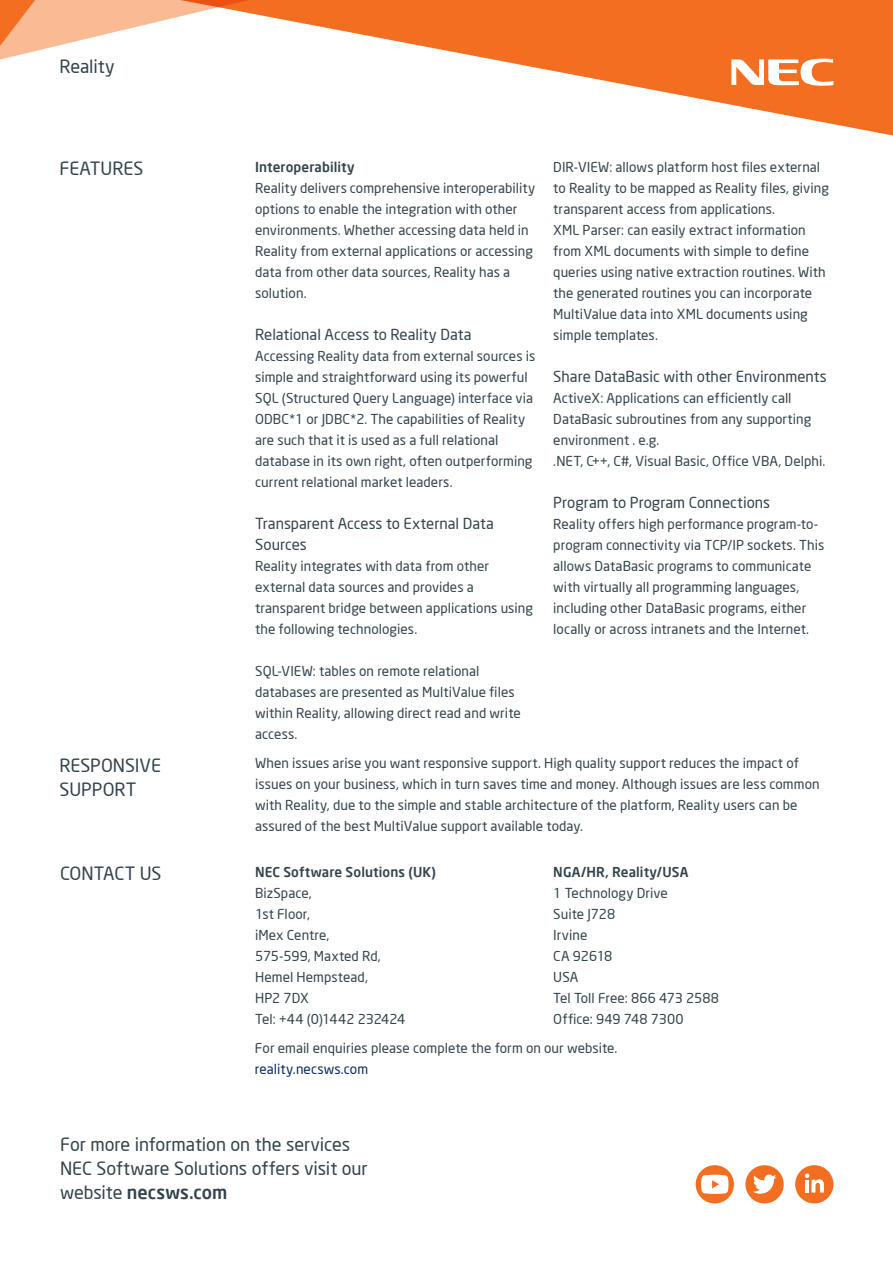
<style>
.page{position:relative;width:893px;height:1263px;background:#fff}
.page>*{position:absolute;margin:0;border:0;box-sizing:border-box;transform-origin:0 0}
.t1{font:18px/24px "Neo Sans";letter-spacing:-.005em;color:#33444d}
.t2{font:500 18px "Neo Sans";color:#33444d}
.t3{font:15px/21px "Neo Sans";color:#33444d}
.t4{font:13.5px/21px "Neo Sans";letter-spacing:.005em;color:#33444d}
.t5{font:500 13.5px "Neo Sans";letter-spacing:.01em;color:#33444d}
.t6{font:13.5px "Neo Sans";letter-spacing:-.015em;color:#33444d}
.t7{font:13.5px "Neo Sans";letter-spacing:.005em;color:#082e5e}
.s1{font-weight:400}
</style>
<div class="page">
<svg style="left:0;top:0;width:113px;height:60px"></svg>
<svg style="left:113px;top:0;width:780px;height:136px"></svg>
<svg style="left:731px;top:58px;width:102px;height:28px"></svg>
<div style="left:696px;top:1165px;width:38px;height:38px;background:#f36e21;border-radius:50%"></div>
<svg style="left:701px;top:1175px;width:27px;height:19px"></svg>
<div style="left:745px;top:1165px;width:39px;height:38px;background:#f36e21;border-radius:50%"></div>
<svg style="left:753px;top:1174px;width:23px;height:20px"></svg>
<div style="left:795px;top:1165px;width:38px;height:38px;background:#f36e21;border-radius:50%"></div>
<svg style="left:805px;top:1173px;width:19px;height:19px"></svg>
<p class="t1" style="left:60px;top:54px;width:57px">Reality</p>
<p class="t1" style="left:60px;top:156px;width:85px">FEATURES</p>
<p class="t5" style="left:255px;top:158px;width:101px">Interoperability</p>
<p class="t4" style="left:255px;top:177px;width:282px">Reality delivers comprehensive interoperability options to enable the integration with other environments. Whether accessing data held in Reality from external applications or accessing data from other data sources, Reality has a solution.</p>
<p class="t3" style="left:255px;top:324px;width:218px">Relational Access to Reality Data</p>
<p class="t4" style="left:255px;top:345px;width:282px">Accessing Reality data from external sources is simple and straightforward using its powerful SQL (Structured Query Language) interface via ODBC*1 or JDBC*2. The capabilities of Reality are such that it is used as a full relational database in its own right, often outperforming current relational market leaders.</p>
<p class="t3" style="left:255px;top:513px;width:240px">Transparent Access to External Data<br>Sources</p>
<p class="t4" style="left:255px;top:555px;width:279px">Reality integrates with data from other external data sources and provides a transparent bridge between applications using the following technologies.</p>
<p class="t4" style="left:255px;top:660px;width:267px">SQL-VIEW: tables on remote relational databases are presented as MultiValue files within Reality, allowing direct read and write access.</p>
<p class="t4" style="left:553px;top:156px;width:277px">DIR-VIEW: allows platform host files external to Reality to be mapped as Reality files, giving transparent access from applications.</p>
<p class="t4" style="left:553px;top:219px;width:274px">XML Parser: can easily extract information from XML documents with simple to define queries using native extraction routines. With the generated routines you can incorporate MultiValue data into XML documents using simple templates.</p>
<p class="t3" style="left:553px;top:365px;width:275px">Share DataBasic with other Environments</p>
<p class="t4" style="left:553px;top:387px;width:260px">ActiveX: Applications can efficiently call<br>DataBasic subroutines from any supporting environment . e.g.</p>
<p class="t4" style="left:553px;top:450px;width:274px">.NET, C++, C#, Visual Basic, Office VBA, Delphi.</p>
<p class="t3" style="left:553px;top:491px;width:218px">Program to Program Connections</p>
<p class="t4" style="left:553px;top:513px;width:272px">Reality offers high performance program-to&shy;program connectivity via TCP/IP sockets. This allows DataBasic programs to communicate with virtually all programming languages, including other DataBasic programs, either locally or across intranets and the Internet.</p>
<p class="t1" style="left:60px;top:753px;width:103px">RESPONSIVE<br>SUPPORT</p>
<p class="t4" style="left:255px;top:752px;width:566px">When issues arise you want responsive support. High quality support reduces the impact of issues on your business, which in turn saves time and money. Although issues are less common with Reality, due to the simple and stable architecture of the platform, Reality users can be assured of the best MultiValue support available today.</p>
<p class="t5" style="left:255px;top:863px;width:182px">NEC Software Solutions (UK)</p>
<p class="t4" style="left:255px;top:882px;width:58px">BizSpace,</p>
<p class="t4" style="left:255px;top:903px;width:56px">1st Floor,</p>
<p class="t4" style="left:255px;top:924px;width:76px">iMex Centre,</p>
<p class="t4" style="left:255px;top:945px;width:127px">575-599, Maxted Rd,</p>
<p class="t4" style="left:255px;top:966px;width:114px">Hemel Hempstead,</p>
<p class="t4" style="left:255px;top:987px;width:55px">HP2 7DX</p>
<p class="t6" style="left:255px;top:1011px;width:152px">Tel: +44 (0)1442 232424</p>
<p class="t1" style="left:60px;top:861px;width:103px">CONTACT US</p>
<p class="t5" style="left:553px;top:863px;width:137px">NGA/HR, Reality/USA</p>
<p class="t4" style="left:553px;top:882px;width:116px">1 Technology Drive</p>
<p class="t4" style="left:553px;top:903px;width:64px">Suite J728</p>
<p class="t4" style="left:553px;top:924px;width:36px">Irvine</p>
<p class="t4" style="left:553px;top:945px;width:60px">CA 92618</p>
<p class="t4" style="left:553px;top:966px;width:27px">USA</p>
<p class="t4" style="left:553px;top:987px;width:167px">Tel Toll Free: 866 473 2588</p>
<p class="t4" style="left:553px;top:1008px;width:132px">Office: 949 748 7300</p>
<p class="t4" style="left:255px;top:1037px;width:364px">For email enquiries please complete the form on our website.</p>
<p class="t7" style="left:255px;top:1061px;width:115px">reality.necsws.com</p>
<p class="t1" style="left:60px;top:1132px;width:292px">For more information on the services</p>
<p class="t1" style="left:60px;top:1156px;width:309px">NEC Software Solutions offers visit our</p>
<p class="t2" style="left:60px;top:1181px;width:169px"><span class="s1">website</span> necsws.com</p>
</div>
